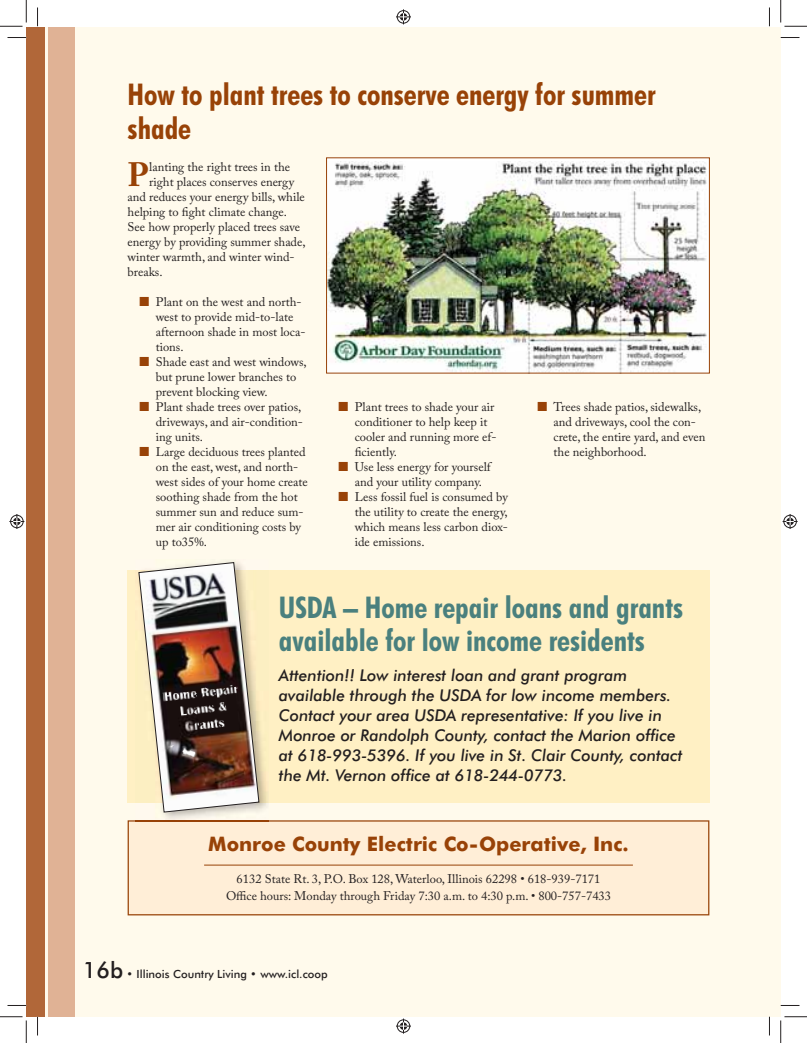
<style>
.page{position:relative;width:807px;height:1043px;background:#fff}
.page>*{position:absolute;margin:0;border:0;box-sizing:border-box;transform-origin:0 0}
.t1{font:700 33.62px "Adobe Caslon Pro";color:#984207}
.t2{font:700 condensed 30px/33.8px "Futura BT";color:#4a807e}
.t3{font:700 condensed 30px/33.8px "Futura BT";color:#984207}
.t4{font:700 20px "Futura BT";color:#984207}
.t5{font:italic 500 16.25px/20px "Futura BT";color:#231f20}
.t6{font:12.5px/15px "Adobe Caslon Pro";color:#231f20}
.t7{font:500 11.25px "Futura BT";color:#231f20}
.s1{font-size:22.5px}
</style>
<div class="page">
<div style="left:27px;top:27px;width:752px;height:989px;background:#fffaec"></div>
<div style="left:26px;top:28px;width:19px;height:988px;background:#b16739"></div>
<div style="left:49px;top:28px;width:26px;height:988px;background:#e0b295"></div>
<div style="left:128px;top:820px;width:581px;height:95px;background:#ffeed7"></div>
<hr style="left:204px;top:864px;width:428px;height:1px;background:#984207">
<div style="left:128px;top:570px;width:581px;height:232px;background:#fff0c4"></div>
<img style="left:328px;top:162px;width:378px;height:209px">
<img style="left:135px;top:561px;width:134px;height:261px">
<img style="left:135px;top:820px;width:134px;height:1px">
<img style="left:135px;top:570px;width:134px;height:232px">
<img style="left:138px;top:562px;width:121px;height:250px">
<svg style="left:8px;top:37px;width:18px;height:1px"></svg>
<svg style="left:780px;top:37px;width:19px;height:1px"></svg>
<svg style="left:8px;top:1005px;width:18px;height:1px"></svg>
<svg style="left:780px;top:1004px;width:19px;height:2px"></svg>
<svg style="left:37px;top:8px;width:1px;height:18px"></svg>
<svg style="left:37px;top:1016px;width:1px;height:19px"></svg>
<svg style="left:769px;top:8px;width:1px;height:18px"></svg>
<svg style="left:768px;top:1016px;width:2px;height:19px"></svg>
<svg style="left:0;top:0;width:27px;height:27px"></svg>
<svg style="left:0;top:1016px;width:27px;height:26px"></svg>
<svg style="left:780px;top:0;width:26px;height:27px"></svg>
<svg style="left:780px;top:1016px;width:26px;height:26px"></svg>
<svg style="left:396px;top:9px;width:15px;height:15px"></svg>
<svg style="left:396px;top:1018px;width:15px;height:15px"></svg>
<svg style="left:9px;top:514px;width:15px;height:15px"></svg>
<svg style="left:782px;top:514px;width:15px;height:15px"></svg>
<h2 class="t3" style="left:128px;top:79px;width:529px">How to plant trees to conserve energy for summer shade</h2>
<h1 class="t1" style="left:128px;top:155px;width:23px">P</h1>
<p class="t6" style="left:149px;top:161px;width:142px">lanting the right trees in the</p>
<p class="t6" style="left:149px;top:176px;width:146px">right places conserves energy</p>
<p class="t6" style="left:128px;top:191px;width:179px">and reduces your energy bills, while</p>
<p class="t6" style="left:128px;top:206px;width:161px">helping to fight climate change.</p>
<p class="t6" style="left:128px;top:221px;width:174px">See how properly placed trees save</p>
<p class="t6" style="left:128px;top:236px;width:179px">energy by providing summer shade,</p>
<p class="t6" style="left:128px;top:251px;width:168px">winter warmth, and winter wind-</p>
<p class="t6" style="left:128px;top:266px;width:36px">breaks.</p>
<p class="t6" style="left:156px;top:296px;width:153px">Plant on the west and north&shy;west to provide mid-to-late afternoon shade in most loca&shy;tions.<br>Shade east and west windows, but prune lower branches to prevent blocking view.<br>Plant shade trees over patios, driveways, and air-condition&shy;ing units.<br>Large deciduous trees planted on the east, west, and north&shy;west sides of your home create soothing shade from the hot summer sun and reduce sum&shy;mer air conditioning costs by up to35%.</p>
<p class="t6" style="left:354px;top:401px;width:155px">Plant trees to shade your air conditioner to help keep it cooler and running more ef&shy;ficiently.<br>Use less energy for yourself and your utility company.<br>Less fossil fuel is consumed by the utility to create the energy, which means less carbon diox&shy;ide emissions.</p>
<p class="t6" style="left:553px;top:401px;width:153px">Trees shade patios, sidewalks, and driveways, cool the con&shy;crete, the entire yard, and even the neighborhood.</p>
<h2 class="t2" style="left:279px;top:591px;width:405px">USDA – Home repair loans and grants available for low income residents</h2>
<p class="t5" style="left:279px;top:666px;width:405px">Attention!! Low interest loan and grant program available through the USDA for low income members.<br>Contact your area USDA representative: If you live in Monroe or Randolph County, contact the Marion office at 618-993-5396. If you live in St. Clair County, contact the Mt. Vernon office at 618-244-0773.</p>
<h3 class="t4" style="left:208px;top:832px;width:422px">Monroe County Electric Co-Operative, Inc.</h3>
<p class="t6" style="left:226px;top:871px;width:386px;line-height:17.5px;text-align:center">6132 State Rt. 3, P.O. Box 128, Waterloo, Illinois 62298 • 618-939-7171<br>Office hours: Monday through Friday 7:30 a.m. to 4:30 p.m. • 800-757-7433</p>
<p class="t7" style="left:83px;top:968px;width:246px"><span class="s1">16b</span> • Illinois Country Living • www.icl.coop</p>
</div>
